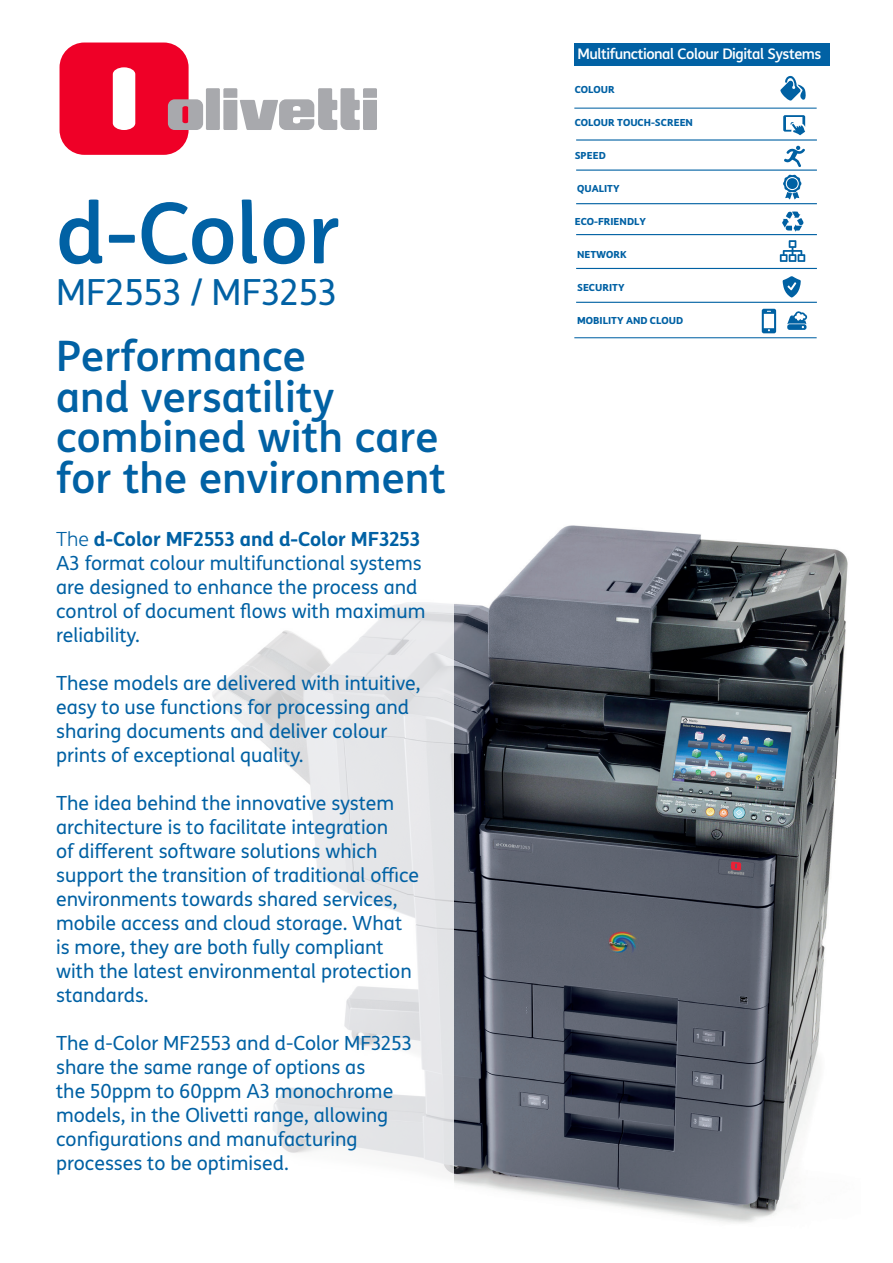
<style>
.page{position:relative;width:893px;height:1263px;background:#fff}
.page>*{position:absolute;margin:0;border:0;box-sizing:border-box;transform-origin:0 0}
.t1{font:500 84px "TIM Sans";color:#0161a4}
.Normale{font:500 42px "TIM Sans";color:#0161a4}
.t2{font:36px "TIM Sans";color:#0161a4}
.t3{font:19.5px/24px "TIM Sans";color:#0161a4}
.Normale-2{font:500 14.55px "TIM Sans";letter-spacing:-.03em;color:#fff}
.t4{font:800 9.75px "TIM Sans";color:#0161a4}
.s1{font-weight:300}
.s2{font-weight:700}
</style>
<div class="page">
<img style="left:454px;top:525px;width:394px;height:698px">
<svg style="left:212px;top:602px;width:242px;height:572px"></svg>
<div style="left:574px;top:43px;width:256px;height:23px;background:#0161a4"></div>
<svg style="left:783px;top:175px;width:19px;height:25px"></svg>
<div style="left:787px;top:178px;width:11px;height:11px;background:#0061a3;border-radius:50%"></div>
<hr style="left:576px;top:139px;width:241px;height:2px;background:#0061a3">
<hr style="left:576px;top:203px;width:241px;height:1px;background:#0061a3">
<hr style="left:576px;top:234px;width:241px;height:1px;background:#0061a3">
<svg style="left:780px;top:240px;width:25px;height:22px"></svg>
<hr style="left:576px;top:170px;width:241px;height:1px;background:#0061a3">
<hr style="left:576px;top:268px;width:241px;height:1px;background:#0061a3">
<hr style="left:576px;top:302px;width:241px;height:1px;background:#0061a3">
<svg style="left:782px;top:211px;width:22px;height:21px"></svg>
<svg style="left:783px;top:115px;width:22px;height:20px"></svg>
<svg style="left:780px;top:76px;width:26px;height:25px"></svg>
<hr style="left:574px;top:108px;width:243px;height:1px;background:#0061a3">
<svg style="left:783px;top:276px;width:18px;height:22px"></svg>
<svg style="left:787px;top:311px;width:20px;height:19px"></svg>
<svg style="left:762px;top:309px;width:14px;height:24px"></svg>
<svg style="left:784px;top:146px;width:21px;height:21px"></svg>
<hr style="left:574px;top:337px;width:243px;height:1px;background:#0061a3">
<svg style="left:60px;top:43px;width:143px;height:112px"></svg>
<div style="left:206px;top:88px;width:14px;height:42px;background:#a8a9ad"></div>
<svg style="left:223px;top:88px;width:154px;height:42px"></svg>
<p class="t1" style="left:56px;top:171px;width:285px">d-Color</p>
<p class="t2" style="left:56px;top:268px;width:282px">MF2553 / MF3253</p>
<p class="Normale" style="left:56px;top:325px;width:251px">Performance</p>
<p class="Normale" style="left:56px;top:366px;width:280px">and versatility</p>
<p class="Normale" style="left:56px;top:406px;width:384px">combined with care</p>
<p class="Normale" style="left:56px;top:447px;width:391px">for the environment</p>
<p class="t3" style="left:56px;top:527px;width:371px"><span class="s1">The</span> <span class="s2">d-Color MF2553 and d-Color MF3253<br></span>A3 format colour multifunctional systems are designed to enhance the process and control of document flows with maximum reliability.</p>
<p class="t3" style="left:56px;top:671px;width:366px">These models are delivered with intuitive, easy to use functions for processing and sharing documents and deliver colour prints of exceptional quality.</p>
<p class="t3" style="left:56px;top:791px;width:365px">The idea behind the innovative system architecture is to facilitate integration<br>of different software solutions which support the transition of traditional office environments towards shared services, mobile access and cloud storage. What is more, they are both fully compliant with the latest environmental protection standards.</p>
<p class="t3" style="left:56px;top:1031px;width:357px">The d-Color MF2553 and d-Color MF3253 share the same range of options as<br>the 50ppm to 60ppm A3 monochrome models, in the Olivetti range, allowing configurations and manufacturing processes to be optimised.</p>
<p class="Normale-2" style="left:577px;top:43px;width:246px">Multifunctional Colour Digital Systems</p>
<p class="t4" style="left:575px;top:82px;width:42px">COLOUR</p>
<p class="t4" style="left:575px;top:115px;width:120px">COLOUR TOUCH-SCREEN</p>
<p class="t4" style="left:575px;top:148px;width:33px">SPEED</p>
<p class="t4" style="left:577px;top:181px;width:44px">QUALITY</p>
<p class="t4" style="left:575px;top:214px;width:73px">ECO-FRIENDLY</p>
<p class="t4" style="left:577px;top:247px;width:51px">NETWORK</p>
<p class="t4" style="left:577px;top:280px;width:49px">SECURITY</p>
<p class="t4" style="left:577px;top:313px;width:108px">MOBILITY AND CLOUD</p>
</div>
